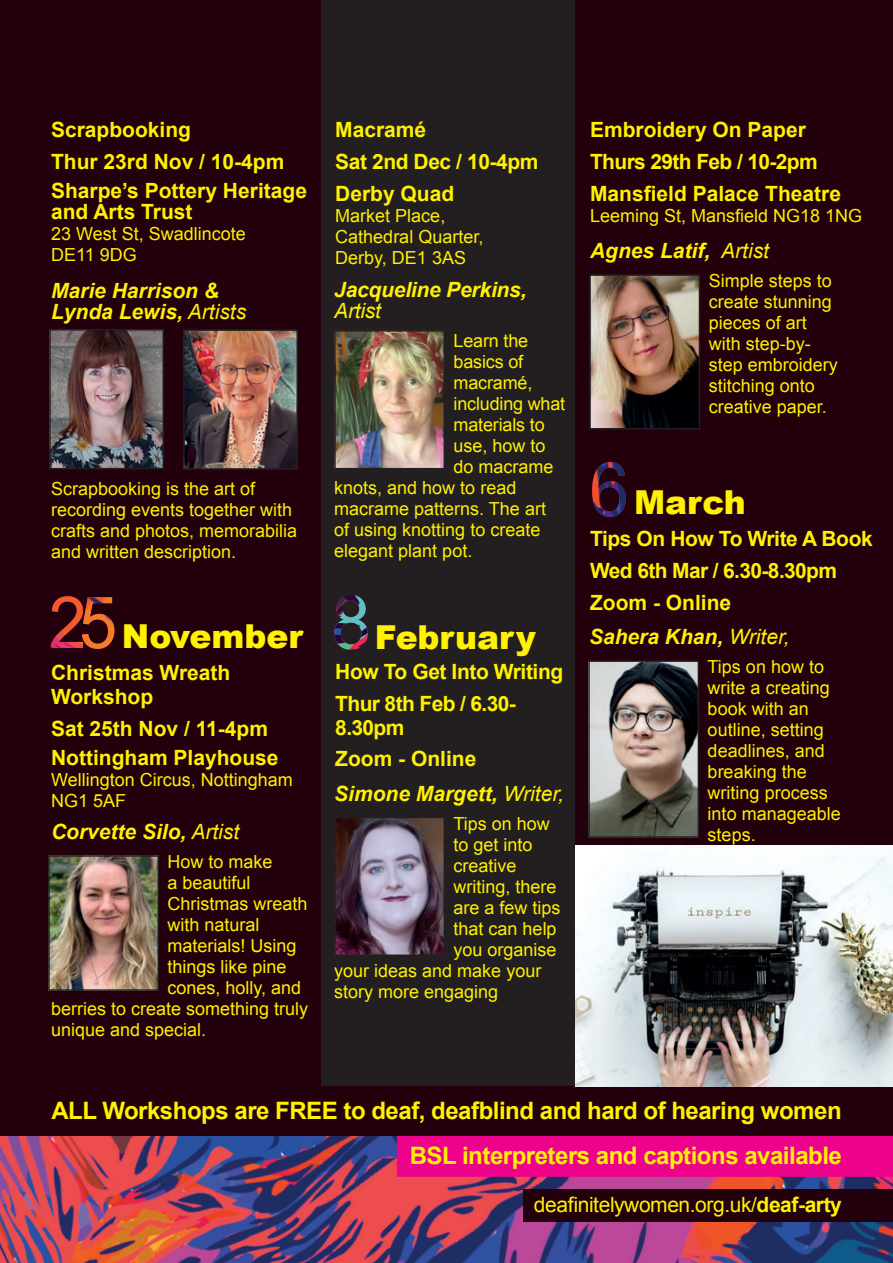
<style>
.page{position:relative;width:893px;height:1263px;background:#23010c}
.page>*{position:absolute;margin:0;border:0;box-sizing:border-box;transform-origin:0 0}
.t1{font:900 33px "Arial";color:#fff101}
.t2{font:700 24px/45.2px "Arial";letter-spacing:-.02em;color:#fff101;text-align:right}
.t3{font:700 21px/32px "Arial";color:#fff101}
.t4{font:italic 700 21px/21px "Arial";color:#fff101}
.t5{font:700 21px/32px "Arial";letter-spacing:-.02em;color:#fff101}
.t6{font:21px "Arial";letter-spacing:-.02em;color:#fff101}
.t7{font:italic 21px "Arial";letter-spacing:-.01em;color:#fff101}
.t8{font:18px/21px "Arial";color:#fff101}
.s1{font-weight:400}
.s2{font-weight:700}
</style>
<div class="page">
<div style="left:322px;top:0;width:253px;height:1093px;background:#231f20"></div>
<img style="left:0;top:1136px;width:893px;height:127px">
<div style="left:0;top:1087px;width:893px;height:49px;background:#23010c"></div>
<img style="left:51px;top:858px;width:105px;height:130px">
<div style="left:48px;top:855px;width:111px;height:136px;border:2px solid #231f20"></div>
<img style="left:337px;top:820px;width:105px;height:133px">
<div style="left:334px;top:817px;width:111px;height:139px;border:2px solid #231f20"></div>
<img style="left:591px;top:663px;width:105px;height:172px">
<div style="left:588px;top:660px;width:111px;height:178px;border:2px solid #231f20"></div>
<div style="left:523px;top:1189px;width:370px;height:33px;background:#23010c"></div>
<div style="left:397px;top:1136px;width:496px;height:41px;background:#ed028c"></div>
<img style="left:52px;top:332px;width:109px;height:134px">
<div style="left:49px;top:329px;width:115px;height:140px;border:2px solid #231f20"></div>
<img style="left:337px;top:333px;width:105px;height:133px">
<div style="left:334px;top:330px;width:111px;height:139px;border:2px solid #231f20"></div>
<img style="left:592px;top:277px;width:105px;height:149px">
<div style="left:589px;top:274px;width:111px;height:155px;border:2px solid #231f20"></div>
<img style="left:592px;top:462px;width:34px;height:55px">
<img style="left:51px;top:596px;width:63px;height:53px">
<img style="left:186px;top:332px;width:109px;height:135px">
<div style="left:183px;top:329px;width:115px;height:141px;border:2px solid #231f20"></div>
<svg style="left:334px;top:595px;width:34px;height:55px"></svg>
<img style="left:575px;top:845px;width:318px;height:242px">
<p class="t3" style="left:51px;top:115px;width:235px">Scrapbooking<br>Thur 23rd Nov / 10-4pm</p>
<p class="t3" style="left:51px;top:181px;width:257px;line-height:21px">Sharpe’s Pottery Heritage and Arts Trust</p>
<p class="t8" style="left:51px;top:224px;width:196px">23 West St, Swadlincote<br>DE11 9DG</p>
<p class="t4" style="left:51px;top:281px;width:197px">Marie Harrison &amp;<br>Lynda Lewis, <span class="s1">Artists</span></p>
<p class="t8" style="left:51px;top:478px;width:248px">Scrapbooking is the art of recording events together with crafts and photos, memorabilia and written description.</p>
<p class="t3" style="left:335px;top:115px;width:205px">Macramé<br>Sat 2nd Dec / 10-4pm<br>Derby Quad</p>
<p class="t8" style="left:335px;top:206px;width:150px">Market Place,<br>Cathedral Quarter,<br>Derby, DE1 3AS</p>
<p class="t4" style="left:334px;top:280px;width:194px">Jacqueline Perkins,</p>
<p class="t7" style="left:334px;top:297px;width:48px">Artist</p>
<p class="t8" style="left:454px;top:331px;width:76px">Learn the</p>
<p class="t8" style="left:454px;top:352px;width:71px">basics of</p>
<p class="t8" style="left:454px;top:373px;width:80px">macramé,</p>
<p class="t8" style="left:454px;top:394px;width:113px">including what</p>
<p class="t8" style="left:454px;top:415px;width:93px">materials to</p>
<p class="t8" style="left:454px;top:436px;width:94px">use, how to</p>
<p class="t8" style="left:454px;top:457px;width:102px">do macrame</p>
<p class="t8" style="left:334px;top:478px;width:184px">knots, and how to read</p>
<p class="t8" style="left:334px;top:499px;width:213px">macrame patterns. The art</p>
<p class="t8" style="left:334px;top:520px;width:208px">of using knotting to create</p>
<p class="t8" style="left:334px;top:541px;width:140px">elegant plant pot.</p>
<h1 class="t1" style="left:122px;top:612px;width:183px">November</h1>
<h1 class="t1" style="left:375px;top:613px;width:163px">February</h1>
<p class="t5" style="left:335px;top:656px;width:229px">How To Get Into Writing<br>Thur 8th Feb / 6.30-</p>
<p class="t3" style="left:335px;top:712px;width:143px">8.30pm<br>Zoom - Online</p>
<p class="t3" style="left:51px;top:662px;width:181px;line-height:24px">Christmas Wreath<br>Workshop</p>
<p class="t3" style="left:51px;top:715px;width:229px;line-height:28.3px">Sat 25th Nov / 11-4pm<br>Nottingham Playhouse</p>
<p class="t8" style="left:51px;top:769px;width:243px">Wellington Circus, Nottingham<br>NG1 5AF</p>
<p class="t4" style="left:334px;top:784px;width:231px">Simone Margett, <span class="s1">Writer,</span></p>
<p class="t8" style="left:454px;top:813px;width:98px">Tips on how</p>
<p class="t8" style="left:454px;top:834px;width:81px">to get into</p>
<p class="t8" style="left:454px;top:855px;width:65px">creative</p>
<p class="t8" style="left:454px;top:876px;width:105px">writing, there</p>
<p class="t8" style="left:454px;top:897px;width:109px">are a few tips</p>
<p class="t8" style="left:454px;top:918px;width:105px">that can help</p>
<p class="t8" style="left:454px;top:939px;width:105px">you organise</p>
<p class="t8" style="left:334px;top:960px;width:209px">your ideas and make your</p>
<p class="t8" style="left:334px;top:981px;width:166px">story more engaging</p>
<p class="t4" style="left:51px;top:821px;width:190px">Corvette Silo, <span class="s1">Artist</span></p>
<p class="t8" style="left:168px;top:851px;width:107px">How to make</p>
<p class="t8" style="left:168px;top:872px;width:85px">a beautiful</p>
<p class="t8" style="left:168px;top:893px;width:142px">Christmas wreath</p>
<p class="t8" style="left:168px;top:914px;width:94px">with natural</p>
<p class="t8" style="left:168px;top:935px;width:131px">materials! Using</p>
<p class="t8" style="left:168px;top:956px;width:121px">things like pine</p>
<p class="t8" style="left:168px;top:977px;width:135px">cones, holly, and</p>
<p class="t8" style="left:51px;top:998px;width:259px">berries to create something truly</p>
<p class="t8" style="left:51px;top:1019px;width:157px">unique and special.</p>
<p class="t3" style="left:590px;top:115px;width:252px">Embroidery On Paper<br>Thurs 29th Feb / 10-2pm<br>Mansfield Palace Theatre</p>
<p class="t8" style="left:590px;top:206px;width:274px">Leeming St, Mansfield NG18 1NG</p>
<p class="t4" style="left:590px;top:241px;width:180px">Agnes Latif, <span class="s1">Artist</span></p>
<p class="t8" style="left:709px;top:270px;width:131px">Simple steps to create stunning pieces of art with step-by&shy;step embroidery stitching onto creative paper.</p>
<h1 class="t1" style="left:634px;top:478px;width:113px">March</h1>
<p class="t5" style="left:590px;top:523px;width:284px">Tips On How To Write A Book<br>Wed 6th Mar / 6.30-8.30pm<br>Zoom - Online</p>
<p class="t4" style="left:589px;top:627px;width:202px">Sahera Khan, <span class="s1">Writer,</span></p>
<p class="t8" style="left:708px;top:656px;width:135px">Tips on how to write a creating book with an outline, setting deadlines, and breaking the writing process into manageable steps.</p>
<h2 class="t2" style="left:51px;top:1089px;width:792px">ALL Workshops are FREE to deaf, deafblind and hard of hearing women<br>BSL interpreters and captions available</h2>
<p class="t6" style="left:534px;top:1190px;width:309px">deafinitelywomen.org.uk/<span class="s2">deaf-arty</span></p>
</div>
